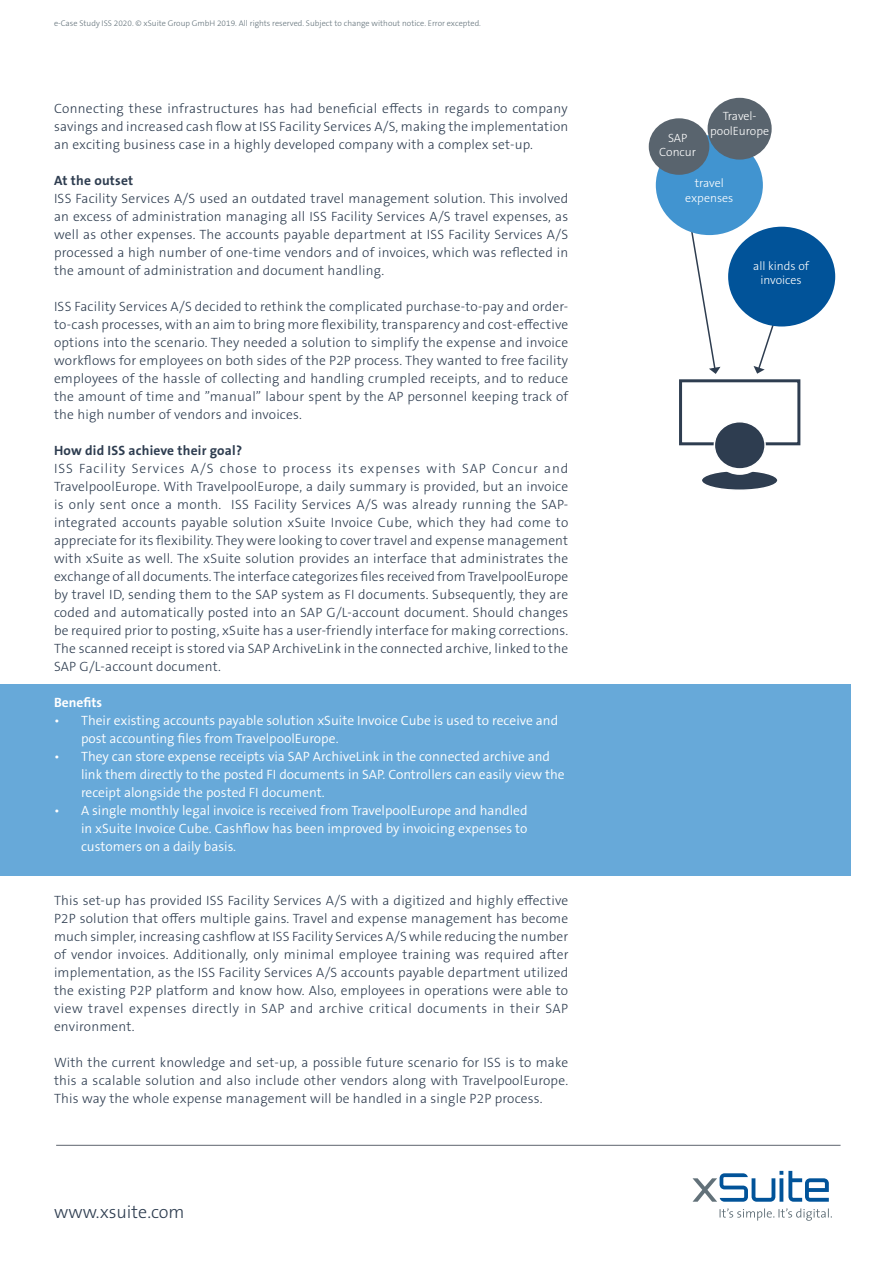
<style>
.page{position:relative;width:893px;height:1263px;background:#fff}
.page>*{position:absolute;margin:0;border:0;box-sizing:border-box;transform-origin:0 0}
.t1{font:300 18px "The Sans B W3";color:#2e3d50}
.t2{font:300 13.5px/18px "The Sans B W3";letter-spacing:.015em;color:#2e3d50;text-align:justify}
.t3{font:300 13.5px/18px "The Sans B W4";color:#fff}
.t4{font:700 13.5px "The Sans B W7";letter-spacing:.015em;color:#2e3d50}
.t5{font:700 13.5px "The Sans B W7";color:#fff}
.t6{font:300 12px/14.4px "The Sans B W3";color:#fff;text-align:center}
.t7{font:300 8.25px "The Sans B W3";color:#627179}
</style>
<div class="page">
<div style="left:0;top:685px;width:850px;height:191px;background:#67a9d9"></div>
<svg style="left:691px;top:232px;width:29px;height:142px"></svg>
<svg style="left:692px;top:1171px;width:137px;height:31px"></svg>
<svg style="left:720px;top:1208px;width:112px;height:13px"></svg>
<hr style="left:56px;top:1145px;width:784px;height:1px;background:#343d49">
<div style="left:656px;top:135px;width:107px;height:100px;background:#4194d0;border-radius:50%"></div>
<div style="left:649px;top:118px;width:60px;height:57px;background:#59646e;border-radius:50%"></div>
<div style="left:708px;top:98px;width:64px;height:62px;background:#59646e;border-radius:50%"></div>
<div style="left:679px;top:379px;width:121px;height:66px;border:3px solid #2e3d50"></div>
<svg style="left:753px;top:323px;width:22px;height:51px"></svg>
<div style="left:701px;top:470px;width:77px;height:20px;background:#2e3d50;border-radius:50%"></div>
<div style="left:701px;top:470px;width:78px;height:21px;border:2px solid #fff;border-radius:50%"></div>
<div style="left:714px;top:427px;width:51px;height:48px;background:#fff;border-radius:50%"></div>
<div style="left:714px;top:422px;width:51px;height:47px;background:#2e3d50;border-radius:50%"></div>
<div style="left:714px;top:421px;width:52px;height:49px;border:2px solid #fff;border-radius:50%"></div>
<div style="left:728px;top:227px;width:107px;height:99px;background:#015399;border-radius:50%"></div>
<p class="t7" style="left:54px;top:18px;width:428px">e-Case Study ISS 2020. © xSuite Group GmbH 2019. All rights reserved. Subject to change without notice. Error excepted.</p>
<p class="t2" style="left:54px;top:100px;width:516px">Connecting these infrastructures has had beneficial effects in regards to company savings and increased cash flow at ISS Facility Services A/S, making the implementation an exciting business case in a highly developed company with a complex set-up.</p>
<p class="t4" style="left:54px;top:172px;width:81px">At the outset</p>
<p class="t2" style="left:54px;top:190px;width:516px">ISS Facility Services A/S used an outdated travel management solution. This involved an excess of administration managing all ISS Facility Services A/S travel expenses, as well as other expenses. The accounts payable department at ISS Facility Services A/S processed a high number of one-time vendors and of invoices, which was reflected in the amount of administration and document handling.</p>
<p class="t2" style="left:54px;top:298px;width:516px">ISS Facility Services A/S decided to rethink the complicated purchase-to-pay and order&shy;to-cash processes, with an aim to bring more flexibility, transparency and cost-effective options into the scenario. They needed a solution to simplify the expense and invoice workflows for employees on both sides of the P2P process. They wanted to free facility employees of the hassle of collecting and handling crumpled receipts, and to reduce the amount of time and ”manual” labour spent by the AP personnel keeping track of the high number of vendors and invoices.</p>
<p class="t4" style="left:54px;top:442px;width:190px">How did ISS achieve their goal?</p>
<p class="t2" style="left:54px;top:460px;width:516px">ISS Facility Services A/S chose to process its expenses with SAP Concur and TravelpoolEurope. With TravelpoolEurope, a daily summary is provided, but an invoice is only sent once a month. ISS Facility Services A/S was already running the SAP&shy;integrated accounts payable solution xSuite Invoice Cube, which they had come to appreciate for its flexibility. They were looking to cover travel and expense management with xSuite as well. The xSuite solution provides an interface that administrates the exchange of all documents. The interface categorizes files received from TravelpoolEurope by travel ID, sending them to the SAP system as FI documents. Subsequently, they are coded and automatically posted into an SAP G/L-account document. Should changes be required prior to posting, xSuite has a user-friendly interface for making corrections.<br>The scanned receipt is stored via SAP ArchiveLink in the connected archive, linked to the SAP G/L-account document.</p>
<p class="t5" style="left:54px;top:694px;width:50px">Benefits</p>
<p class="t3" style="left:81px;top:712px;width:479px;text-indent:-27px">• Their existing accounts payable solution xSuite Invoice Cube is used to receive and post accounting files from TravelpoolEurope.</p>
<p class="t3" style="left:81px;top:748px;width:485px;text-indent:-27px">• They can store expense receipts via SAP ArchiveLink in the connected archive and link them directly to the posted FI documents in SAP. Controllers can easily view the receipt alongside the posted FI document.</p>
<p class="t3" style="left:81px;top:802px;width:448px;text-align:justify;text-indent:-27px">• A single monthly legal invoice is received from TravelpoolEurope and handled in xSuite Invoice Cube. Cashflow has been improved by invoicing expenses to customers on a daily basis.</p>
<p class="t2" style="left:54px;top:892px;width:516px">This set-up has provided ISS Facility Services A/S with a digitized and highly effective P2P solution that offers multiple gains. Travel and expense management has become much simpler, increasing cashflow at ISS Facility Services A/S while reducing the number of vendor invoices. Additionally, only minimal employee training was required after implementation, as the ISS Facility Services A/S accounts payable department utilized the existing P2P platform and know how. Also, employees in operations were able to view travel expenses directly in SAP and archive critical documents in their SAP environment.</p>
<p class="t2" style="left:54px;top:1054px;width:516px">With the current knowledge and set-up, a possible future scenario for ISS is to make this a scalable solution and also include other vendors along with TravelpoolEurope.<br>This way the whole expense management will be handled in a single P2P process.</p>
<p class="t1" style="left:54px;top:1200px;width:132px">www.xsuite.com</p>
<p class="t6" style="left:668px;top:131px;width:21px">SAP</p>
<p class="t6" style="left:659px;top:145px;width:38px">Concur</p>
<p class="t6" style="left:723px;top:109px;width:35px">Travel-</p>
<p class="t6" style="left:710px;top:124px;width:60px">poolEurope</p>
<p class="t6" style="left:685px;top:176px;width:50px">travel expenses</p>
<p class="t6" style="left:753px;top:259px;width:57px">all kinds of</p>
<p class="t6" style="left:760px;top:273px;width:43px">invoices</p>
</div>
